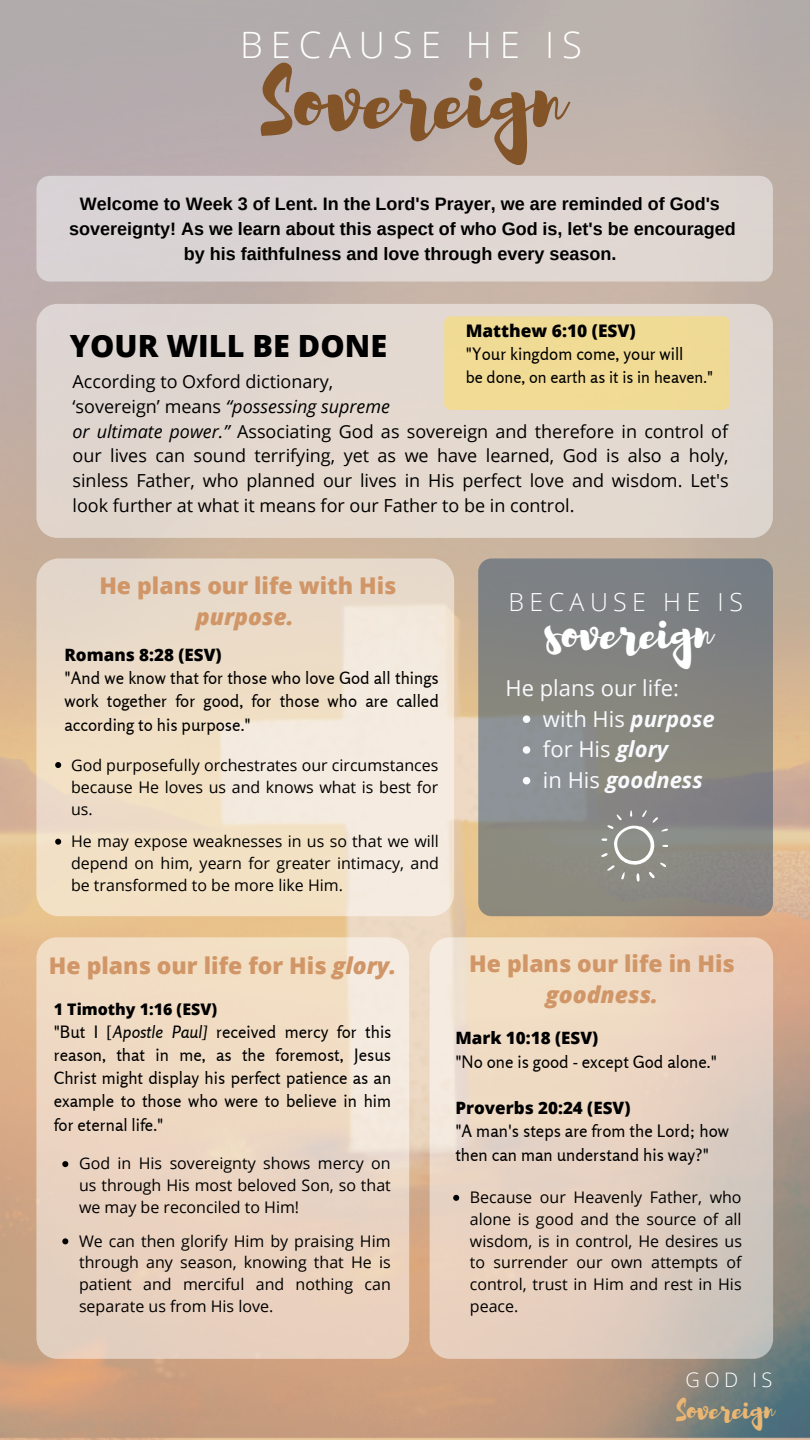
<style>
.page{position:relative;width:810px;height:1440px;background:#fff}
.page>*{position:absolute;margin:0;border:0;box-sizing:border-box;transform-origin:0 0}
.t1{font:86.3px "Brusher";color:#825428}
.t2{font:47.9px "Brusher";color:#fff}
.t3{font:300 36.4px "Open Sans";letter-spacing:.215em;color:#fff}
.t4{font:800 30.6px "Open Sans";color:#000}
.t5{font:28px "Brusher";color:#eab672}
.t6{font:300 24.9px "Open Sans";letter-spacing:.215em;color:#fff}
.t7{font:800 23px/31.5px "Open Sans";color:#d19667;text-align:center}
.t8{font:22px "Open Sans";color:#f9fafd}
.t9{font:italic 700 22px "Open Sans";color:#f9fafd}
.t10{font:300 20px "Open Sans";color:#fff}
.t11{font:18px/24.8px "Open Sans";color:#000;text-align:justify}
.t12{font:700 18px/24.8px "Arimo";color:#000;text-align:center}
.t13{font:italic 18px "Open Sans";color:#000}
.t14{font:800 17.4px "Open Sans";color:#000}
.t15{font:17px/23.2px "Rosario";color:#000;text-align:justify}
.t16{font:800 17px "Open Sans";color:#000}
.t17{font:16.3px "Rosario";color:#000}
.t18{font:16px/21.8px "Open Sans";color:#000;text-align:justify}
.t19{font:800 16px "Open Sans";color:#000}
.s1{font-style:normal}
.s2{font-style:italic}
.s3{font-weight:700;font-style:italic}
.s4{font-weight:400;font-style:normal}
</style>
<div class="page">
<img style="left:0;top:0;width:810px;height:1440px">
<svg style="left:36px;top:558px;width:418px;height:358px;background:#efe0ce"></svg>
<svg style="left:55px;top:762px;width:6px;height:6px"></svg>
<svg style="left:55px;top:839px;width:6px;height:6px"></svg>
<svg style="left:478px;top:558px;width:295px;height:358px;background:#858583"></svg>
<svg style="left:523px;top:715px;width:7px;height:8px"></svg>
<svg style="left:523px;top:746px;width:7px;height:8px"></svg>
<svg style="left:523px;top:777px;width:7px;height:7px"></svg>
<svg style="left:601px;top:810px;width:67px;height:72px;background:#979792"></svg>
<svg style="left:430px;top:937px;width:343px;height:422px;background:#e5d2c2"></svg>
<svg style="left:453px;top:1195px;width:6px;height:6px"></svg>
<div style="left:36px;top:304px;width:737px;height:234px;background:#e2d8cf;border-radius:21px"></div>
<div style="left:444px;top:316px;width:286px;height:94px;background:#f0db95;border-radius:7px"></div>
<svg style="left:36px;top:937px;width:373px;height:422px;background:#ecd7c3"></svg>
<svg style="left:62px;top:1161px;width:6px;height:6px"></svg>
<svg style="left:62px;top:1238px;width:6px;height:6px"></svg>
<div style="left:36px;top:176px;width:737px;height:106px;background:#ddd5d3;border-radius:13px"></div>
<p class="t3" style="left:240px;top:19px;width:343px">BECAUSE HE IS</p>
<p class="t1" style="left:261px;top:43px;width:302px">Sovereign</p>
<p class="t12" style="left:80px;top:192px;width:641px">Welcome to Week 3 of Lent. In the Lord's Prayer, we are reminded of God's</p>
<p class="t12" style="left:69px;top:216px;width:668px">sovereignty! As we learn about this aspect of who God is, let's be encouraged by his faithfulness and love through every season.</p>
<p class="t14" style="left:466px;top:319px;width:172px">Matthew 6:10 (ESV)</p>
<p class="t15" style="left:466px;top:343px;width:219px">"Your kingdom come, your will</p>
<p class="t17" style="left:466px;top:367px;width:249px">be done, on earth as it is in heaven."</p>
<p class="t4" style="left:70px;top:324px;width:319px">YOUR WILL BE DONE</p>
<p class="t11" style="left:73px;top:369px;width:262px">According to Oxford dictionary,</p>
<p class="t13" style="left:73px;top:394px;width:319px"><span class="s1">‘sovereign’ means</span> “possessing supreme</p>
<p class="t11" style="left:73px;top:418px;width:658px"><span class="s2">or ultimate power.”</span> Associating God as sovereign and therefore in control of our lives can sound terrifying, yet as we have learned, God is also a holy, sinless Father, who planned our lives in His perfect love and wisdom. Let's look further at what it means for our Father to be in control.</p>
<p class="t7" style="left:99px;top:569px;width:299px">He plans our life with His <span class="s2">purpose.</span></p>
<p class="t16" style="left:64px;top:643px;width:159px">Romans 8:28 (ESV)</p>
<p class="t15" style="left:64px;top:666px;width:376px">"And we know that for those who love God all things work together for good, for those who are called according to his purpose."</p>
<p class="t18" style="left:71px;top:753px;width:369px">God purposefully orchestrates our circumstances because He loves us and knows what is best for us.</p>
<p class="t18" style="left:71px;top:830px;width:369px">He may expose weaknesses in us so that we will depend on him, yearn for greater intimacy, and be transformed to be more like Him.</p>
<p class="t6" style="left:509px;top:584px;width:236px">BECAUSE HE IS</p>
<p class="t2" style="left:545px;top:601px;width:167px">sovereign</p>
<p class="t8" style="left:506px;top:672px;width:175px">He plans our life:</p>
<p class="t8" style="left:543px;top:703px;width:173px">with His <span class="s3">purpose</span></p>
<p class="t8" style="left:543px;top:734px;width:127px">for His <span class="s3">glory</span></p>
<p class="t9" style="left:543px;top:765px;width:161px"><span class="s4">in His</span> goodness</p>
<p class="t7" style="left:49px;top:950px;width:349px">He plans our life for His <span class="s2">glory.</span></p>
<p class="t19" style="left:54px;top:998px;width:165px">1 Timothy 1:16 (ESV)</p>
<p class="t15" style="left:54px;top:1020px;width:339px">"But I [<span class="s2">Apostle Paul]</span> received mercy for this reason, that in me, as the foremost, Jesus Christ might display his perfect patience as an example to those who were to believe in him for eternal life."</p>
<p class="t18" style="left:79px;top:1152px;width:313px">God in His sovereignty shows mercy on us through His most beloved Son, so that we may be reconciled to Him!</p>
<p class="t18" style="left:79px;top:1230px;width:313px">We can then glorify Him by praising Him through any season, knowing that He is patient and merciful and nothing can separate us from His love.</p>
<p class="t7" style="left:469px;top:947px;width:267px">He plans our life in His <span class="s2">goodness.</span></p>
<p class="t16" style="left:455px;top:1026px;width:144px">Mark 10:18 (ESV)</p>
<p class="t15" style="left:455px;top:1050px;width:263px">"No one is good - except God alone."</p>
<p class="t16" style="left:455px;top:1096px;width:177px">Proverbs 20:24 (ESV)</p>
<p class="t15" style="left:455px;top:1120px;width:275px">"A man's steps are from the Lord; how then can man understand his way?"</p>
<p class="t18" style="left:470px;top:1186px;width:274px">Because our Heavenly Father, who alone is good and the source of all wisdom, is in control, He desires us to surrender our own attempts of control, trust in Him and rest in His peace.</p>
<p class="t10" style="left:686px;top:1366px;width:88px">GOD IS</p>
<p class="t5" style="left:676px;top:1391px;width:99px">Sovereign</p>
</div>
